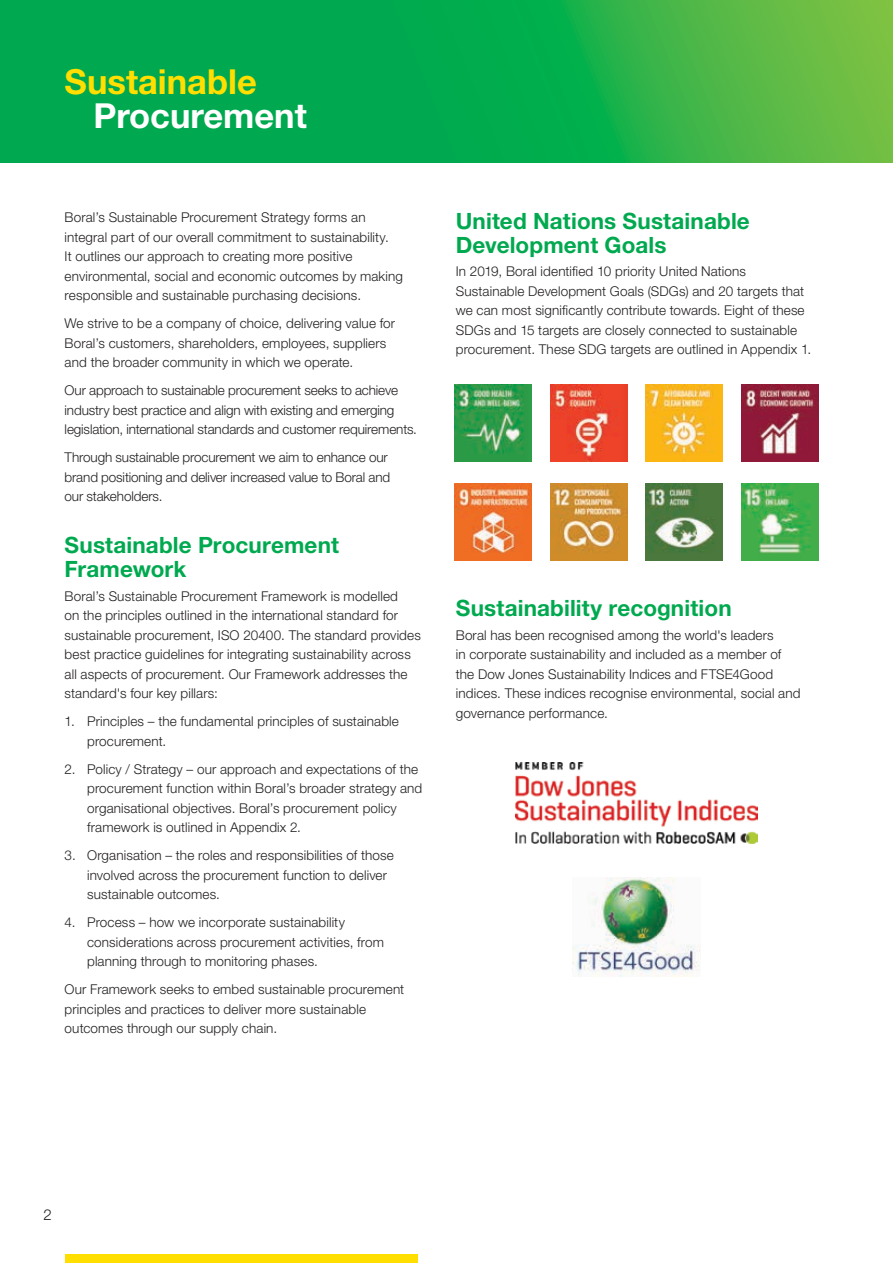
<style>
.page{position:relative;width:893px;height:1263px;background:#fff}
.page>*{position:absolute;margin:0;border:0;box-sizing:border-box;transform-origin:0 0}
.t1{font:700 34.5px "Helvetica Neue LT Std";color:#ffde00}
.t2{font:700 34.5px "Helvetica Neue LT Std";color:#fff}
.t3{font:700 22.5px/24px "Helvetica Neue LT Std";letter-spacing:.005em;color:#00a94f}
.t4{font:300 15px "Helvetica Neue LT Std";color:#231f20}
.t5{font:300 13.5px/19.5px "Helvetica Neue LT Std";letter-spacing:.01em;color:#231f20}
.t6{font:300 13.5px/19.5px "Helvetica Neue LT Std";letter-spacing:-.01em;color:#231f20}
</style>
<div class="page">
<svg style="left:0;top:0;width:892px;height:163px;background:#1aaf4c"></svg>
<div style="left:65px;top:1254px;width:353px;height:9px;background:#ffde00"></div>
<hr style="left:892px;top:0;width:1px;height:163px;background:#7bc142">
<img style="left:455px;top:385px;width:77px;height:77px">
<img style="left:550px;top:385px;width:77px;height:77px">
<img style="left:645px;top:385px;width:78px;height:77px">
<img style="left:741px;top:385px;width:77px;height:77px">
<img style="left:455px;top:483px;width:77px;height:77px">
<img style="left:550px;top:483px;width:77px;height:77px">
<img style="left:645px;top:483px;width:78px;height:77px">
<img style="left:741px;top:483px;width:77px;height:77px">
<img style="left:516px;top:762px;width:241px;height:82px">
<img style="left:573px;top:877px;width:127px;height:100px">
<h1 class="t1" style="left:65px;top:60px;width:194px">Sustainable</h1>
<h1 class="t2" style="left:93px;top:94px;width:215px">Procurement</h1>
<p class="t5" style="left:65px;top:207px;width:340px">Boral’s Sustainable Procurement Strategy forms an integral part of our overall commitment to sustainability.<br>It outlines our approach to creating more positive environmental, social and economic outcomes by making responsible and sustainable purchasing decisions.</p>
<p class="t5" style="left:65px;top:313px;width:332px">We strive to be a company of choice, delivering value for<br>Boral’s customers, shareholders, employees, suppliers and the broader community in which we operate.</p>
<p class="t6" style="left:65px;top:380px;width:354px">Our approach to sustainable procurement seeks to achieve industry best practice and align with existing and emerging legislation, international standards and customer requirements.</p>
<p class="t6" style="left:65px;top:447px;width:327px">Through sustainable procurement we aim to enhance our brand positioning and deliver increased value to Boral and our stakeholders.</p>
<h2 class="t3" style="left:65px;top:532px;width:276px">Sustainable Procurement<br>Framework</h2>
<p class="t5" style="left:65px;top:586px;width:358px">Boral’s Sustainable Procurement Framework is modelled<br>on the principles outlined in the international standard for sustainable procurement, ISO 20400. The standard provides best practice guidelines for integrating sustainability across all aspects of procurement. Our Framework addresses the standard's four key pillars:</p>
<p class="t5" style="left:87px;top:711px;width:313px;text-indent:-23px">1. Principles – the fundamental principles of sustainable procurement.</p>
<p class="t5" style="left:87px;top:759px;width:337px;text-indent:-23px">2. Policy / Strategy – our approach and expectations of the procurement function within Boral’s broader strategy and organisational objectives. Boral’s procurement policy framework is outlined in Appendix 2.</p>
<p class="t5" style="left:87px;top:845px;width:308px;text-indent:-23px">3. Organisation – the roles and responsibilities of those involved across the procurement function to deliver sustainable outcomes.</p>
<p class="t5" style="left:87px;top:912px;width:298px;text-indent:-23px">4. Process – how we incorporate sustainability considerations across procurement activities, from planning through to monitoring phases.</p>
<p class="t5" style="left:65px;top:979px;width:341px">Our Framework seeks to embed sustainable procurement principles and practices to deliver more sustainable outcomes through our supply chain.</p>
<h2 class="t3" style="left:456px;top:208px;width:296px">United Nations Sustainable<br>Development Goals</h2>
<p class="t5" style="left:456px;top:262px;width:357px">In 2019, Boral identified 10 priority United Nations Sustainable Development Goals (SDGs) and 20 targets that we can most significantly contribute towards. Eight of these SDGs and 15 targets are closely connected to sustainable procurement. These SDG targets are outlined in Appendix 1.</p>
<h2 class="t3" style="left:456px;top:595px;width:277px">Sustainability recognition</h2>
<p class="t5" style="left:456px;top:625px;width:346px">Boral has been recognised among the world's leaders<br>in corporate sustainability and included as a member of the Dow Jones Sustainability Indices and FTSE4Good indices. These indices recognise environmental, social and governance performance.</p>
<p class="t4" style="left:43px;top:1206px;width:10px">2</p>
</div>
